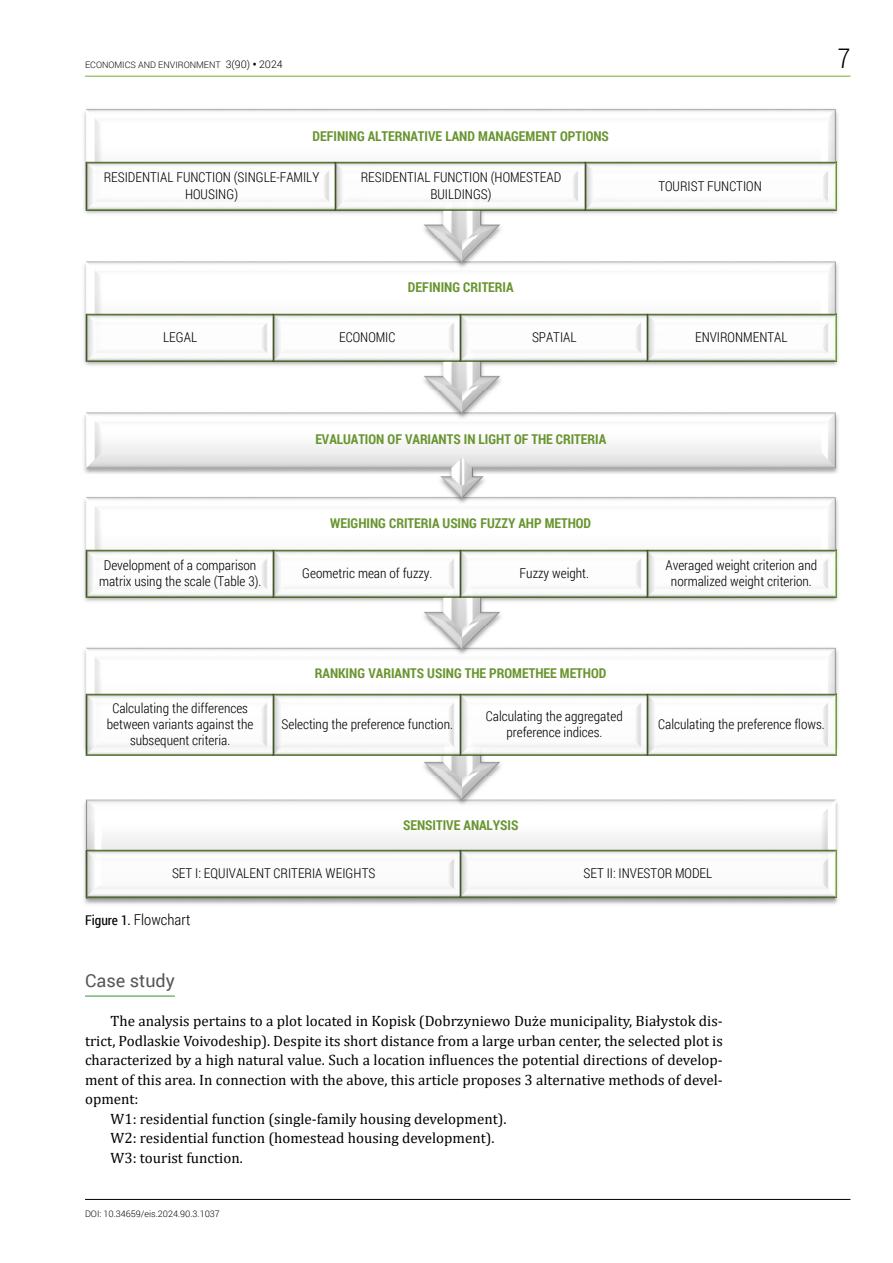
<style>
.page{position:relative;width:893px;height:1263px;background:#fff}
.page>*{position:absolute;margin:0;border:0;box-sizing:border-box;transform-origin:0 0}
.t1{font:300 27px "Roboto Condensed";color:#000}
.t2{font:18.6px "Cambria";color:#000}
.t3{font:18px "Roboto";color:#565656}
.t4{font:15px "Cambria";color:#000}
.t5{font:300 15px "Roboto Condensed";color:#000}
.t6{font:300 condensed 13.5px/16px "Roboto";color:#000;text-align:center}
.t7{font:700 13.5px "Roboto Condensed";letter-spacing:-.005em;color:#699530}
.t8{font:300 9px "Roboto";color:#000}
.s1{font-size:10.5px}
.s2{font-weight:700;font-size:10.5px}
.s3{font-weight:400;font-size:13.5px}
</style>
<div class="page">
<hr style="left:85px;top:76px;width:765px;height:1px;background:#79ac29">
<hr style="left:85px;top:1199px;width:765px;height:1px;background:#000">
<hr style="left:85px;top:996px;width:90px;height:1px;background:#329137">
<img style="left:84px;top:809px;width:754px;height:96px">
<img style="left:85px;top:849px;width:374px;height:49px">
<img style="left:459px;top:849px;width:377px;height:49px">
<img style="left:84px;top:658px;width:754px;height:151px">
<img style="left:85px;top:693px;width:187px;height:62px">
<img style="left:272px;top:693px;width:187px;height:62px">
<img style="left:459px;top:693px;width:187px;height:62px">
<img style="left:646px;top:693px;width:190px;height:62px">
<img style="left:84px;top:507px;width:754px;height:151px">
<img style="left:85px;top:549px;width:187px;height:48px">
<img style="left:272px;top:549px;width:187px;height:48px">
<img style="left:459px;top:549px;width:187px;height:48px">
<img style="left:646px;top:549px;width:190px;height:48px">
<img style="left:84px;top:422px;width:754px;height:85px">
<img style="left:84px;top:271px;width:754px;height:151px">
<img style="left:85px;top:313px;width:187px;height:48px">
<img style="left:272px;top:313px;width:187px;height:48px">
<img style="left:459px;top:313px;width:187px;height:48px">
<img style="left:646px;top:313px;width:190px;height:48px">
<img style="left:84px;top:108px;width:754px;height:163px">
<img style="left:86px;top:162px;width:249px;height:48px">
<img style="left:335px;top:162px;width:249px;height:48px">
<img style="left:584px;top:162px;width:252px;height:48px">
<p class="t8" style="left:85px;top:59px;width:199px">ECONOMICS AND ENVIRONMENT <span class="s1">3(90)</span> <span class="s2">•</span> <span class="s1">2024</span></p>
<p class="t7" style="left:313px;top:127px;width:298px">DEFINING ALTERNATIVE LAND MANAGEMENT OPTIONS</p>
<p class="t6" style="left:104px;top:169px;width:217px">RESIDENTIAL FUNCTION (SINGLE-FAMILY<br>HOUSING)</p>
<p class="t6" style="left:361px;top:169px;width:202px">RESIDENTIAL FUNCTION (HOMESTEAD<br>BUILDINGS)</p>
<p class="t6" style="left:658px;top:177px;width:105px">TOURIST FUNCTION</p>
<p class="t7" style="left:408px;top:278px;width:107px">DEFINING CRITERIA</p>
<p class="t6" style="left:163px;top:328px;width:36px">LEGAL</p>
<p class="t6" style="left:339px;top:328px;width:58px">ECONOMIC</p>
<p class="t6" style="left:532px;top:328px;width:46px">SPATIAL</p>
<p class="t6" style="left:695px;top:328px;width:94px">ENVIRONMENTAL</p>
<h1 class="t1" style="left:838px;top:40px;width:14px">7</h1>
<p class="t7" style="left:315px;top:430px;width:292px">EVALUATION OF VARIANTS IN LIGHT OF THE CRITERIA</p>
<p class="t7" style="left:330px;top:514px;width:263px">WEIGHING CRITERIA USING FUZZY AHP METHOD</p>
<p class="t6" style="left:99px;top:556px;width:164px">Development of a comparison matrix using the scale (Table 3).</p>
<p class="t6" style="left:302px;top:564px;width:132px">Geometric mean of fuzzy.</p>
<p class="t6" style="left:520px;top:564px;width:71px">Fuzzy weight.</p>
<p class="t6" style="left:665px;top:556px;width:153px">Averaged weight criterion and normalized weight criterion.</p>
<p class="t6" style="left:107px;top:699px;width:148px">Calculating the differences between variants against the subsequent criteria.</p>
<p class="t7" style="left:315px;top:664px;width:293px">RANKING VARIANTS USING THE PROMETHEE METHOD</p>
<p class="t6" style="left:282px;top:715px;width:173px">Selecting the preference function.</p>
<p class="t6" style="left:486px;top:707px;width:138px">Calculating the aggregated preference indices.</p>
<p class="t6" style="left:658px;top:715px;width:168px">Calculating the preference flows.</p>
<p class="t7" style="left:403px;top:816px;width:117px">SENSITIVE ANALYSIS</p>
<p class="t6" style="left:172px;top:864px;width:205px">SET I: EQUIVALENT CRITERIA WEIGHTS</p>
<p class="t6" style="left:583px;top:864px;width:130px">SET II: INVESTOR MODEL</p>
<p class="t5" style="left:85px;top:909px;width:107px"><span class="s3">Figure 1.</span> Flowchart</p>
<h2 class="t2" style="left:77px;top:916px;width:157px">Figure 1. Flowchart</h2>
<h3 class="t3" style="left:85px;top:968px;width:91px">Case study</h3>
<p class="t4" style="left:111px;top:1012px;width:614px">The analysis pertains to a plot located in Kopisk (Dobrzyniewo Duże municipality, Białystok dis-</p>
<p class="t4" style="left:85px;top:1032px;width:639px">trict, Podlaskie Voivodeship). Despite its short distance from a large urban center, the selected plot is</p>
<p class="t4" style="left:85px;top:1051px;width:639px">characterized by a high natural value. Such a location influences the potential directions of develop-</p>
<p class="t4" style="left:85px;top:1071px;width:639px">ment of this area. In connection with the above, this article proposes 3 alternative methods of devel-</p>
<p class="t4" style="left:85px;top:1090px;width:55px">opment:</p>
<p class="t4" style="left:111px;top:1110px;width:398px">W1: residential function (single-family housing development).</p>
<p class="t4" style="left:111px;top:1129px;width:386px">W2: residential function (homestead housing development).</p>
<p class="t4" style="left:111px;top:1149px;width:134px">W3: tourist function.</p>
<p class="t8" style="left:85px;top:1208px;width:136px">DOI: 10.34659/eis.2024.90.3.1037</p>
</div>
